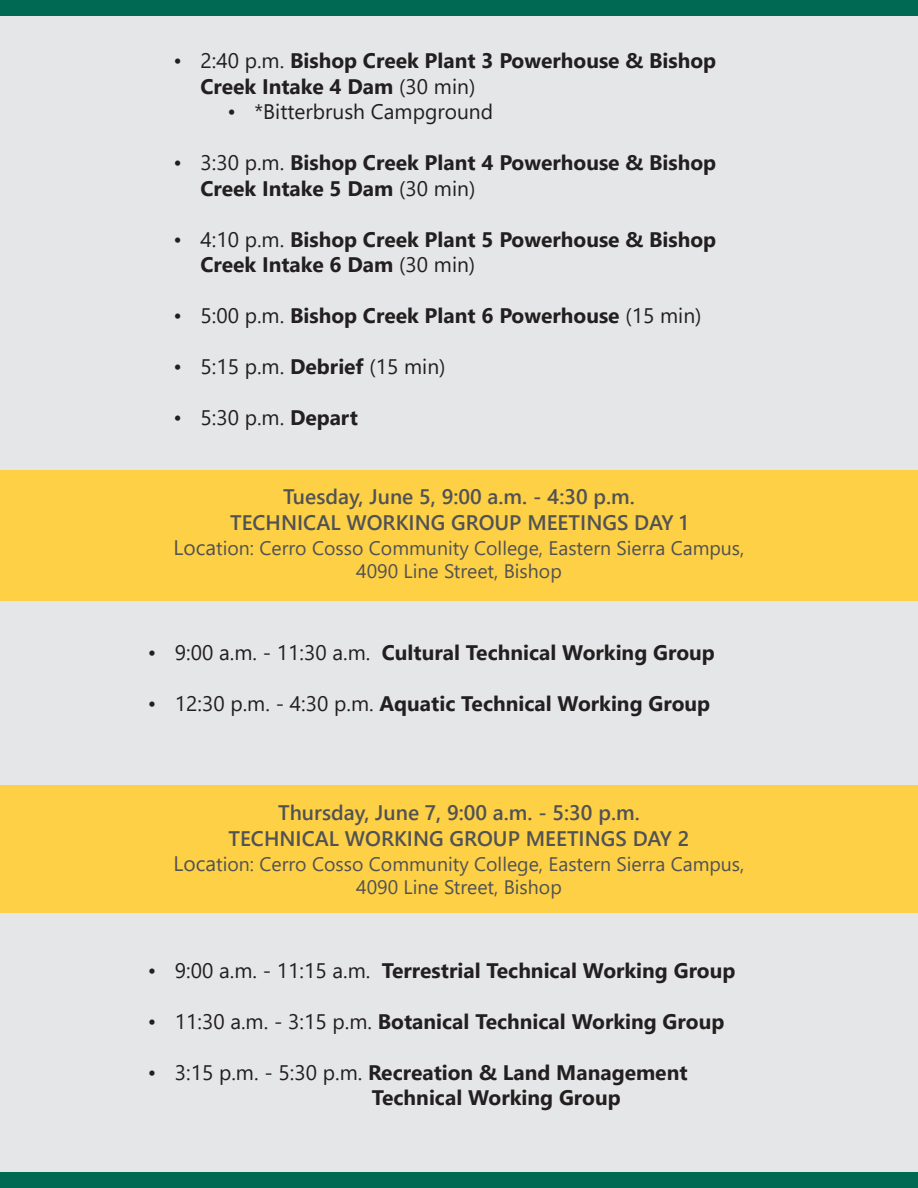
<style>
.page{position:relative;width:918px;height:1188px;background:#fff}
.page>*{position:absolute;margin:0;border:0;box-sizing:border-box;transform-origin:0 0}
.t1{font:700 21px/25.5px "Segoe UI";color:#231f20}
.t2{font:600 21px "Segoe UI";color:#515254}
.t3{font:21px "Segoe UI";color:#231f20}
.t4{font:19.5px "Segoe UI";color:#515254}
.s1{font-weight:400}
.s2{font-weight:700}
.s3{font-size:21px}
</style>
<div class="page">
<div style="left:0;top:13px;width:918px;height:1175px;background:#e5e6e7"></div>
<div style="left:0;top:0;width:918px;height:16px;background:#006953"></div>
<div style="left:0;top:470px;width:918px;height:130px;background:#fed045"></div>
<div style="left:0;top:786px;width:918px;height:127px;background:#fed045"></div>
<div style="left:0;top:1172px;width:918px;height:16px;background:#006953"></div>
<p class="t1" style="left:200px;top:46px;width:517px;text-indent:-27px"><span class="s1">• 2:40 p.m.</span> Bishop Creek Plant 3 Powerhouse &amp; Bishop<br>Creek Intake 4 Dam <span class="s1">(30 min)</span></p>
<p class="t3" style="left:227px;top:92px;width:267px">• *Bitterbrush Campground</p>
<p class="t1" style="left:200px;top:148px;width:517px;text-indent:-27px"><span class="s1">• 3:30 p.m.</span> Bishop Creek Plant 4 Powerhouse &amp; Bishop<br>Creek Intake 5 Dam <span class="s1">(30 min)</span></p>
<p class="t1" style="left:200px;top:225px;width:517px;text-indent:-27px"><span class="s1">• 4:10 p.m.</span> Bishop Creek Plant 5 Powerhouse &amp; Bishop<br>Creek Intake 6 Dam <span class="s1">(30 min)</span></p>
<p class="t1" style="left:173px;top:301px;width:530px"><span class="s1">• 5:00 p.m.</span> Bishop Creek Plant 6 Powerhouse <span class="s1">(15 min)</span></p>
<p class="t3" style="left:173px;top:347px;width:274px">• 5:15 p.m. <span class="s2">Debrief</span> (15 min)</p>
<p class="t3" style="left:173px;top:398px;width:186px">• 5:30 p.m. <span class="s2">Depart</span></p>
<p class="t2" style="left:283px;top:477px;width:353px">Tuesday, June 5, 9:00 a.m. - 4:30 p.m.</p>
<p class="t2" style="left:230px;top:502px;width:459px">TECHNICAL WORKING GROUP MEETINGS DAY 1</p>
<p class="t4" style="left:174px;top:529px;width:572px"><span class="s3">Loca</span>tion: Cerro Cosso Community College, Eastern Sierra Campus,</p>
<p class="t4" style="left:356px;top:553px;width:207px">4090 Line Street, Bishop</p>
<p class="t1" style="left:148px;top:638px;width:569px"><span class="s1">• 9:00 a.m. - 11:30 a.m.</span> Cultural Technical Working Group</p>
<p class="t1" style="left:148px;top:689px;width:564px"><span class="s1">• 12:30 p.m. - 4:30 p.m.</span> Aquatic Technical Working Group</p>
<p class="t2" style="left:278px;top:793px;width:363px">Thursday, June 7, 9:00 a.m. - 5:30 p.m.</p>
<p class="t2" style="left:229px;top:818px;width:462px">TECHNICAL WORKING GROUP MEETINGS DAY 2</p>
<p class="t4" style="left:174px;top:846px;width:572px"><span class="s3">Loca</span>tion: Cerro Cosso Community College, Eastern Sierra Campus,</p>
<p class="t4" style="left:356px;top:869px;width:207px">4090 Line Street, Bishop</p>
<p class="t1" style="left:148px;top:956px;width:589px"><span class="s1">• 9:00 a.m. - 11:15 a.m.</span> Terrestrial Technical Working Group</p>
<p class="t1" style="left:148px;top:1007px;width:578px"><span class="s1">• 11:30 a.m. - 3:15 p.m.</span> Botanical Technical Working Group</p>
<p class="t1" style="left:372px;top:1058px;width:317px;text-indent:-224px"><span class="s1">• 3:15 p.m. - 5:30 p.m.</span> Recreation &amp; Land Management<br>Technical Working Group</p>
</div>
